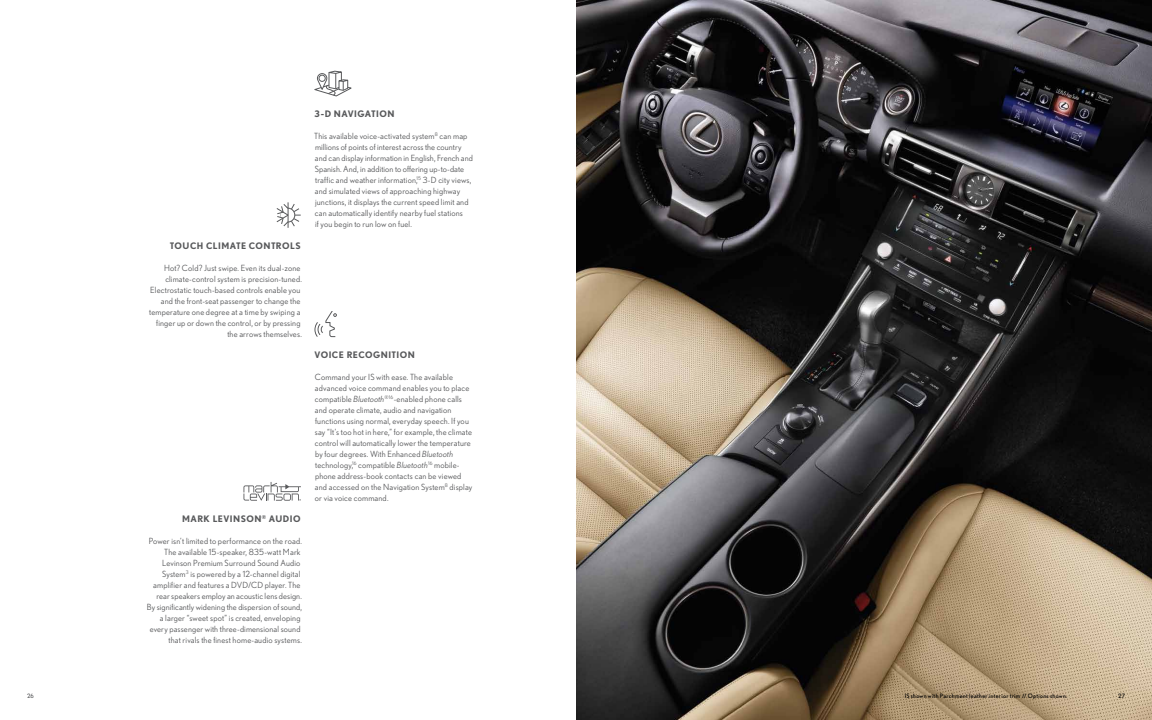
<style>
.page{position:relative;width:1152px;height:720px;background:#fff}
.page>*{position:absolute;margin:0;border:0;box-sizing:border-box;transform-origin:0 0}
.t1{font:700 9px "Nobel";letter-spacing:.05em;color:#58595b}
.Body_copy{font:8.5px/11px "Nobel";letter-spacing:.02em;color:#58595b}
.Captions{font:6px "Nobel";letter-spacing:.055em;color:#000}
.t2{font:6px "Nobel";color:#58595b}
.s1{font-style:italic}
</style>
<div class="page">
<img style="left:576px;top:0;width:576px;height:720px">
<svg style="left:314px;top:311px;width:23px;height:27px"></svg>
<svg style="left:276px;top:202px;width:25px;height:26px"></svg>
<svg style="left:314px;top:71px;width:38px;height:26px"></svg>
<svg style="left:244px;top:482px;width:57px;height:19px"></svg>
<p class="t1" style="left:170px;top:240px;width:132px">TOUCH CLIMATE CONTROLS</p>
<p class="Body_copy" style="left:149px;top:262px;width:154px;text-align:right">Hot? Cold? Just swipe. Even its dual-zone climate-control system is precision-tuned.<br>Electrostatic touch-based controls enable you and the front-seat passenger to change the temperature one degree at a time by swiping a finger up or down the control, or by pressing the arrows themselves.</p>
<p class="t1" style="left:182px;top:513px;width:120px">MARK LEVINSON<sup>®</sup> AUDIO</p>
<p class="Body_copy" style="left:147px;top:535px;width:157px;text-align:right">Power isn’t limited to performance on the road.<br>The available 15-speaker, 835-watt Mark Levinson Premium Surround Sound Audio System<sup>3</sup> is powered by a 12-channel digital amplifier and features a DVD/CD player. The rear speakers employ an acoustic lens design.<br>By significantly widening the dispersion of sound, a larger “sweet spot” is created, enveloping every passenger with three-dimensional sound that rivals the finest home-audio systems.</p>
<p class="t1" style="left:315px;top:108px;width:81px">3-D NAVIGATION</p>
<p class="Body_copy" style="left:314px;top:130px;width:160px">This available voice-activated system<sup>8</sup> can map millions of points of interest across the country and can display information in English, French and Spanish. And, in addition to offering up-to-date traffic and weather information,<sup>15</sup> 3-D city views, and simulated views of approaching highway junctions, it displays the current speed limit and can automatically identify nearby fuel stations<br>if you begin to run low on fuel.</p>
<p class="t1" style="left:315px;top:349px;width:102px">VOICE RECOGNITION</p>
<p class="Body_copy" style="left:315px;top:371px;width:159px">Command your IS with ease. The available advanced voice command enables you to place compatible <span class="s1">Bluetooth</span><sup>®16</sup>-enabled phone calls and operate climate, audio and navigation functions using normal, everyday speech. If you say “It’s too hot in here,” for example, the climate control will automatically lower the temperature by four degrees. With Enhanced <span class="s1">Bluetooth </span>technology,<sup>16</sup> compatible <span class="s1">Bluetooth</span><sup>16</sup> mobile&shy;phone address-book contacts can be viewed and accessed on the Navigation System<sup>8</sup> display or via voice command.</p>
<p class="t2" style="left:27px;top:692px;width:8px">26</p>
<p class="Captions" style="left:905px;top:692px;width:164px">IS shown with Parchment leather interior trim // Options shown.</p>
<p class="Captions" style="left:1118px;top:692px;width:8px">27</p>
</div>
